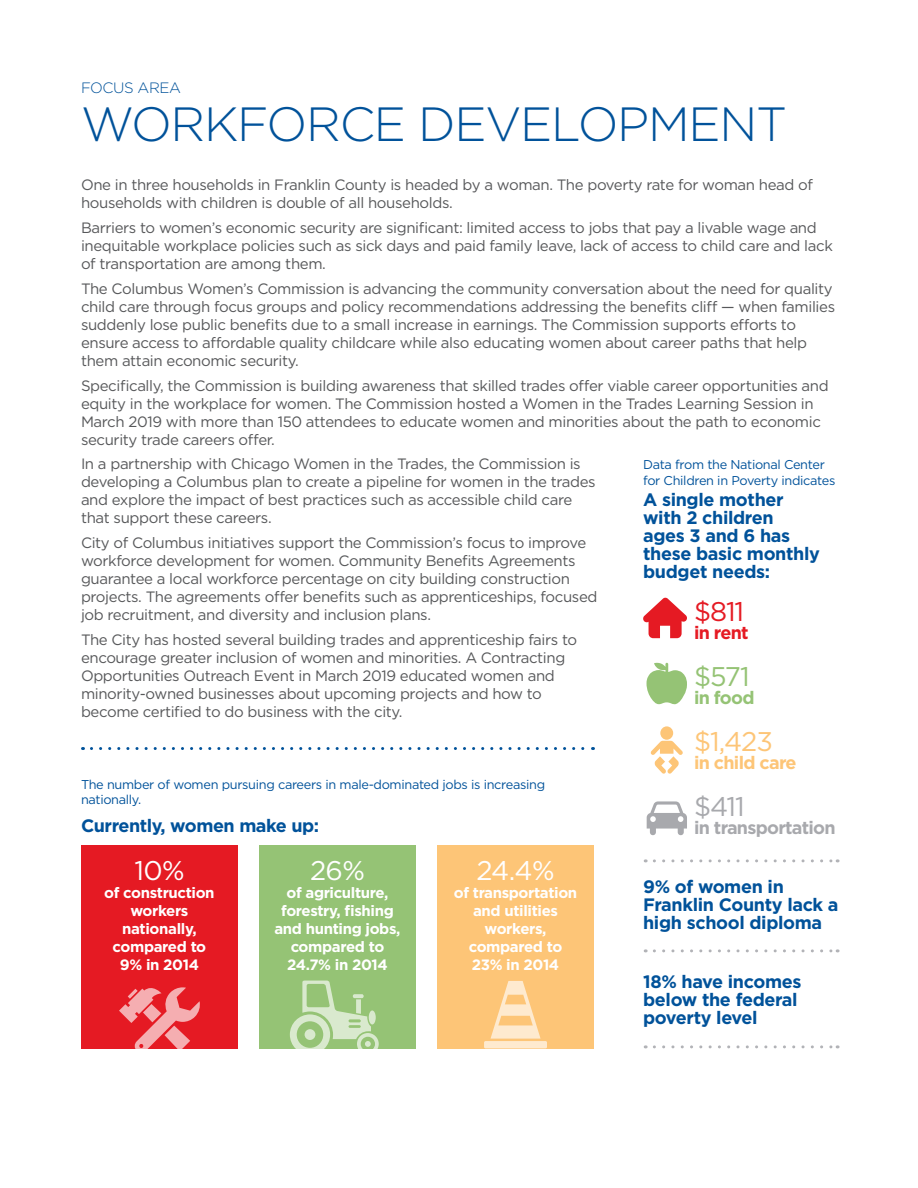
<style>
.page{position:relative;width:918px;height:1188px;background:#fff}
.page>*{position:absolute;margin:0;border:0;box-sizing:border-box;transform-origin:0 0}
.Paragraph_Style_2{font:300 48px "Gotham";letter-spacing:-.025em;color:#01529a}
.t1{font:27px "Gotham";color:#fff}
.t2{font:27px "Gotham";color:#fdc577}
.t3{font:27px "Gotham";color:#e51a23}
.t4{font:27px "Gotham";color:#95c375}
.t5{font:27px "Gotham";color:#a8a9ad}
.t6{font:700 18px/18px "Gotham";letter-spacing:-.02em;color:#01529a}
.t7{font:700 18px "Gotham";letter-spacing:-.04em;color:#a8a9ad}
.t8{font:700 18px "Gotham";letter-spacing:-.04em;color:#fdc577}
.t9{font:700 18px "Gotham";letter-spacing:-.04em;color:#e51a23}
.t10{font:700 18px "Gotham";letter-spacing:-.04em;color:#95c375}
.t11{font:15px/18px "Gotham";letter-spacing:-.025em;color:#57585a}
.t12{font:700 15px/18px "Gotham";letter-spacing:-.025em;color:#fff;text-align:center}
.t13{font:300 15px "Gotham";letter-spacing:-.025em;color:#01529a}
.t14{font:12.75px/15.3px "Gotham";letter-spacing:-.025em;color:#01529a}
</style>
<div class="page">
<svg style="left:643px;top:597px;width:44px;height:41px"></svg>
<svg style="left:646px;top:662px;width:41px;height:42px"></svg>
<div style="left:660px;top:726px;width:13px;height:14px;background:#fdc577;border-radius:50%"></div>
<svg style="left:650px;top:741px;width:33px;height:33px"></svg>
<svg style="left:647px;top:801px;width:40px;height:35px"></svg>
<svg style="left:654px;top:859px;width:184px;height:3px"></svg>
<svg style="left:654px;top:949px;width:184px;height:3px"></svg>
<svg style="left:654px;top:1045px;width:184px;height:3px"></svg>
<svg style="left:91px;top:747px;width:502px;height:3px"></svg>
<div style="left:81px;top:845px;width:157px;height:203px;background:#e51a23"></div>
<div style="left:259px;top:845px;width:157px;height:203px;background:#95c375"></div>
<div style="left:437px;top:845px;width:157px;height:203px;background:#fdc577"></div>
<svg style="left:290px;top:981px;width:89px;height:68px"></svg>
<svg style="left:119px;top:987px;width:82px;height:62px"></svg>
<div style="left:484px;top:1041px;width:63px;height:7px;background:#feeacf"></div>
<svg style="left:491px;top:981px;width:50px;height:58px"></svg>
<p class="t13" style="left:81px;top:78px;width:102px">FOCUS AREA</p>
<p class="Paragraph_Style_2" style="left:81px;top:94px;width:708px">WORKFORCE DEVELOPMENT</p>
<p class="t11" style="left:81px;top:176px;width:734px">One in three households in Franklin County is headed by a woman. The poverty rate for woman head of households with children is double of all households.</p>
<p class="t11" style="left:81px;top:219px;width:753px">Barriers to women’s economic security are significant: limited access to jobs that pay a livable wage and inequitable workplace policies such as sick days and paid family leave, lack of access to child care and lack of transportation are among them.</p>
<p class="t11" style="left:81px;top:279px;width:756px">The Columbus Women’s Commission is advancing the community conversation about the need for quality child care through focus groups and policy recommendations addressing the benefits cliff — when families suddenly lose public benefits due to a small increase in earnings. The Commission supports efforts to ensure access to affordable quality childcare while also educating women about career paths that help them attain economic security.</p>
<p class="t11" style="left:81px;top:376px;width:749px">Specifically, the Commission is building awareness that skilled trades offer viable career opportunities and equity in the workplace for women. The Commission hosted a Women in the Trades Learning Session in March 2019 with more than 150 attendees to educate women and minorities about the path to economic security trade careers offer.</p>
<p class="t11" style="left:81px;top:455px;width:516px">In a partnership with Chicago Women in the Trades, the Commission is developing a Columbus plan to create a pipeline for women in the trades and explore the impact of best practices such as accessible child care that support these careers.</p>
<p class="t11" style="left:81px;top:534px;width:518px">City of Columbus initiatives support the Commission’s focus to improve workforce development for women. Community Benefits Agreements guarantee a local workforce percentage on city building construction projects. The agreements offer benefits such as apprenticeships, focused job recruitment, and diversity and inclusion plans.</p>
<p class="t11" style="left:81px;top:630px;width:498px">The City has hosted several building trades and apprenticeship fairs to encourage greater inclusion of women and minorities. A Contracting Opportunities Outreach Event in March 2019 educated women and minority-owned businesses about upcoming projects and how to become certified to do business with the city.</p>
<p class="t14" style="left:643px;top:457px;width:194px">Data from the National Center for Children in Poverty indicates</p>
<p class="t6" style="left:643px;top:490px;width:142px">A single mother</p>
<p class="t6" style="left:643px;top:508px;width:132px">with 2 children</p>
<p class="t6" style="left:643px;top:526px;width:178px">ages 3 and 6 has these basic monthly</p>
<p class="t6" style="left:643px;top:562px;width:129px">budget needs:</p>
<p class="t3" style="left:694px;top:594px;width:52px">$811</p>
<p class="t9" style="left:694px;top:620px;width:56px">in rent</p>
<p class="t4" style="left:694px;top:659px;width:57px">$571</p>
<p class="t10" style="left:694px;top:686px;width:62px">in food</p>
<p class="t2" style="left:694px;top:724px;width:80px">$1,423</p>
<p class="t8" style="left:694px;top:751px;width:104px">in child care</p>
<p class="t5" style="left:694px;top:789px;width:52px">$411</p>
<p class="t7" style="left:694px;top:816px;width:143px">in transportation</p>
<p class="t14" style="left:81px;top:776px;width:466px">The number of women pursuing careers in male-dominated jobs is increasing nationally.</p>
<p class="t6" style="left:81px;top:817px;width:240px">Currently, women make up:</p>
<p class="t1" style="left:134px;top:853px;width:52px">10%</p>
<p class="t12" style="left:104px;top:884px;width:112px">of construction workers nationally, compared to</p>
<p class="t12" style="left:120px;top:956px;width:81px">9% in 2014</p>
<p class="t1" style="left:310px;top:853px;width:56px">26%</p>
<p class="t12" style="left:274px;top:884px;width:128px">of agriculture, forestry, fishing and hunting jobs, compared to<br>24.7% in 2014</p>
<p class="t1" style="left:476px;top:853px;width:80px">24.4%</p>
<p class="t12" style="left:454px;top:884px;width:125px">of transportation and utilities workers, compared to</p>
<p class="t12" style="left:472px;top:956px;width:89px">23% in 2014</p>
<p class="t6" style="left:643px;top:878px;width:197px">9% of women in<br>Franklin County lack a high school diploma</p>
<p class="t6" style="left:643px;top:972px;width:160px">18% have incomes below the federal poverty level</p>
</div>
